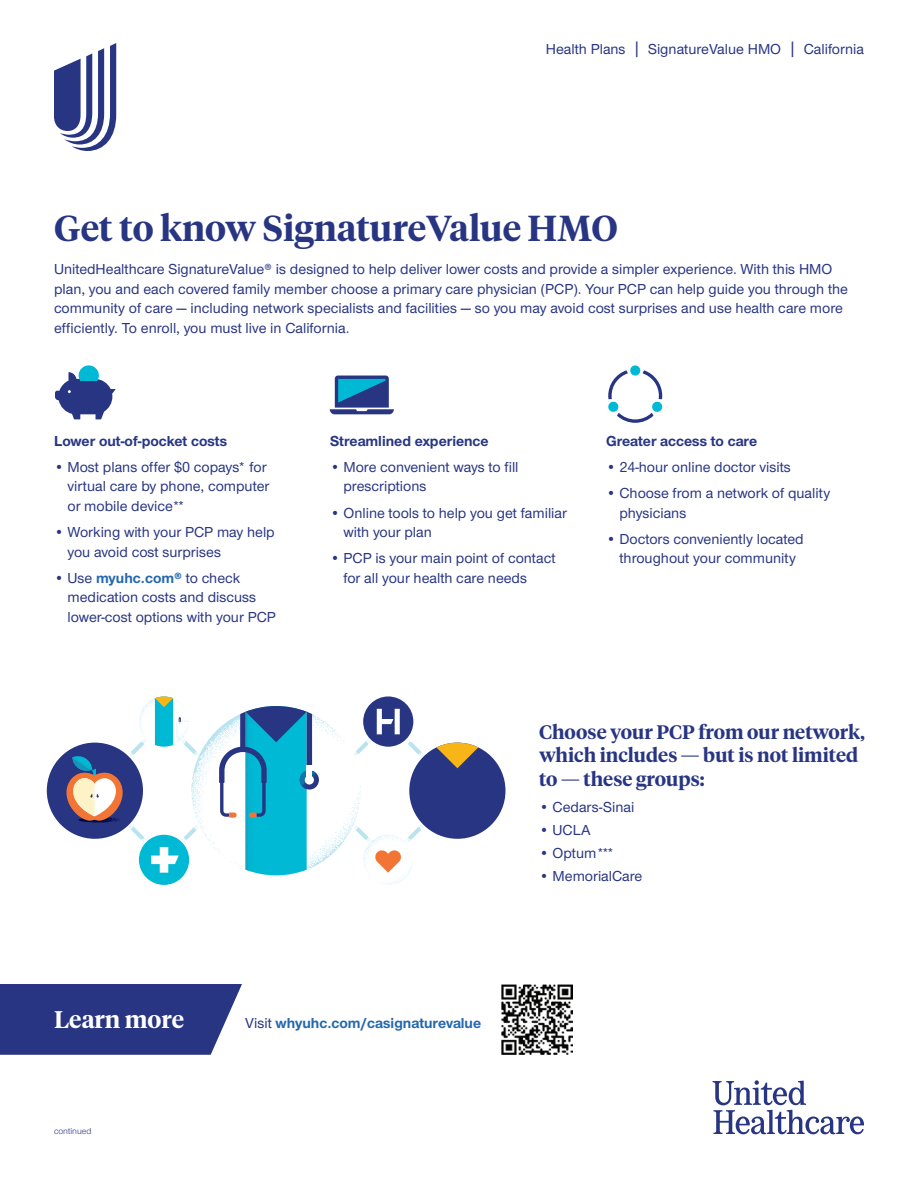
<style>
.page{position:relative;width:918px;height:1188px;background:#fff}
.page>*{position:absolute;margin:0;border:0;box-sizing:border-box;transform-origin:0 0}
.t1{font:600 36px "UHC Serif Headline";color:#283582}
.t2{font:600 24px "UHC Serif Headline";color:#fff}
.t3{font:600 19.5px/23.4px "UHC Serif Headline";color:#283582}
.t4{font:500 15px/19.5px "UHC Sans";color:#283582}
.t5{font:700 15px "UHC Sans";color:#283582}
.t6{font:700 15px "UHC Sans";color:#2468ae}
.t7{font:9px "UHC Sans";color:#283582}
.s1{font-size:18.75px}
.s2{font-weight:700;color:#2468ae}
.s3{font-weight:500;color:#283582}
</style>
<div class="page">
<div style="left:409px;top:743px;width:96px;height:96px;background:#283582;border-radius:50%"></div>
<svg style="left:436px;top:743px;width:42px;height:25px"></svg>
<div style="left:47px;top:743px;width:96px;height:96px;background:#283582;border-radius:50%"></div>
<svg style="left:66px;top:696px;width:359px;height:189px"></svg>
<div style="left:305px;top:775px;width:9px;height:10px;background:#fff;border-radius:50%"></div>
<div style="left:307px;top:766px;width:5px;height:12px;background:#fff"></div>
<svg style="left:54px;top:43px;width:62px;height:108px"></svg>
<svg style="left:713px;top:1080px;width:151px;height:54px"></svg>
<svg style="left:330px;top:376px;width:64px;height:38px"></svg>
<svg style="left:55px;top:365px;width:61px;height:54px"></svg>
<div style="left:630px;top:365px;width:10px;height:11px;background:#00b9d4;border-radius:50%"></div>
<svg style="left:608px;top:370px;width:55px;height:53px"></svg>
<svg style="left:0;top:984px;width:242px;height:71px;background:#36428a"></svg>
<img style="left:501px;top:984px;width:71px;height:71px">
<p class="t4" style="left:546px;top:39px;width:320px">Health Plans <span class="s1">|</span> SignatureValue HMO <span class="s1">|</span> California</p>
<h1 class="t1" style="left:54px;top:204px;width:565px">Get to know SignatureValue HMO</h1>
<p class="t4" style="left:54px;top:259px;width:796px">UnitedHealthcare SignatureValue® is designed to help deliver lower costs and provide a simpler experience. With this HMO plan, you and each covered family member choose a primary care physician (PCP). Your PCP can help guide you through the community of care — including network specialists and facilities — so you may avoid cost surprises and use health care more efficiently. To enroll, you must live in California.</p>
<p class="t5" style="left:54px;top:430px;width:175px">Lower out-of-pocket costs</p>
<p class="t4" style="left:68px;top:456px;width:203px;text-indent:-13px">• Most plans offer $0 copays* for virtual care by phone, computer or mobile device**</p>
<p class="t4" style="left:68px;top:522px;width:209px;text-indent:-13px">• Working with your PCP may help you avoid cost surprises</p>
<p class="t4" style="left:68px;top:567px;width:210px;text-indent:-13px">• Use <span class="s2">myuhc.com®</span> to check medication costs and discuss lower-cost options with your PCP</p>
<p class="t5" style="left:330px;top:430px;width:160px">Streamlined experience</p>
<p class="t4" style="left:344px;top:456px;width:177px;text-indent:-13px">• More convenient ways to fill prescriptions</p>
<p class="t4" style="left:344px;top:502px;width:225px;text-indent:-13px">• Online tools to help you get familiar with your plan</p>
<p class="t4" style="left:344px;top:548px;width:214px;text-indent:-13px">• PCP is your main point of contact for all your health care needs</p>
<p class="t5" style="left:606px;top:430px;width:153px">Greater access to care</p>
<p class="t4" style="left:606px;top:456px;width:186px">• 24-hour online doctor visits</p>
<p class="t4" style="left:620px;top:483px;width:212px;text-indent:-14px">• Choose from a network of quality physicians</p>
<p class="t4" style="left:606px;top:528px;width:199px;text-align:center">• Doctors conveniently located throughout your community</p>
<h3 class="t3" style="left:539px;top:719px;width:328px">Choose your PCP from our network, which includes — but is not limited to — these groups:</h3>
<p class="t4" style="left:539px;top:797px;width:97px">• Cedars-Sinai</p>
<p class="t4" style="left:539px;top:819px;width:53px">• UCLA</p>
<p class="t4" style="left:539px;top:842px;width:77px">• Optum***</p>
<p class="t4" style="left:539px;top:865px;width:105px">• MemorialCare</p>
<h2 class="t2" style="left:54px;top:1003px;width:132px">Learn more</h2>
<p class="t6" style="left:245px;top:1013px;width:237px"><span class="s3">Visit</span> whyuhc.com/casignaturevalue</p>
<p class="t7" style="left:54px;top:1125px;width:39px">continued</p>
</div>
